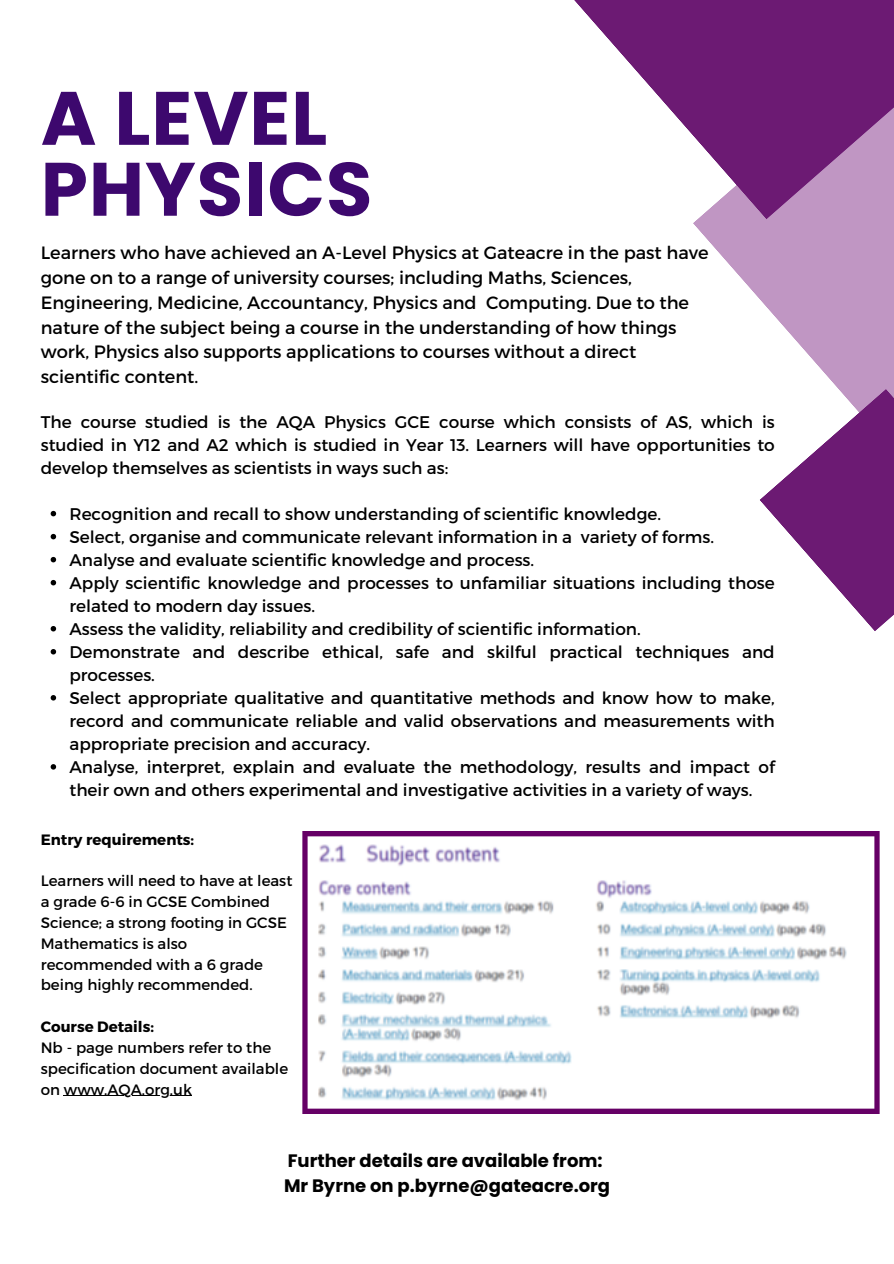
<style>
.page{position:relative;width:894px;height:1264px;background:#fff}
.page>*{position:absolute;margin:0;border:0;box-sizing:border-box;transform-origin:0 0}
.t1{font:700 75.45px/70.8px "Poppins";letter-spacing:.015em;color:#3d086e}
.t2{font:700 18px/24.8px "Poppins";color:#000}
.t3{font:17.85px/24.8px "Montserrat";color:#000}
.t4{font:16.8px/23px "Montserrat";color:#000}
.t5{font:15px/20.9px "Montserrat";color:#000}
.t6{font:700 15px "Montserrat";color:#000}
</style>
<div class="page">
<svg style="left:693px;top:219px;width:200px;height:170px;fill:#c096c3"></svg>
<svg style="left:760px;top:389px;width:133px;height:242px"></svg>
<svg style="left:574px;top:0;width:319px;height:219px;fill:#6c1a73"></svg>
<svg style="left:51px;top:511px;width:5px;height:5px"></svg>
<svg style="left:51px;top:534px;width:5px;height:5px"></svg>
<svg style="left:51px;top:557px;width:5px;height:5px"></svg>
<svg style="left:51px;top:580px;width:5px;height:5px"></svg>
<svg style="left:51px;top:626px;width:5px;height:5px"></svg>
<svg style="left:51px;top:649px;width:5px;height:5px"></svg>
<svg style="left:51px;top:695px;width:5px;height:5px"></svg>
<svg style="left:51px;top:764px;width:5px;height:5px"></svg>
<img style="left:302px;top:831px;width:578px;height:282px">
<hr style="left:64px;top:1095px;width:128px;height:1px;background:#000">
<p class="t1" style="left:41px;top:83px;width:333px">A LEVEL<br>PHYSICS</p>
<h4 class="t3" style="left:41px;top:240px;width:669px">Learners who have achieved an A-Level Physics at Gateacre in the past have gone on to a range of university courses; including Maths, Sciences, Engineering, Medicine, Accountancy, Physics and Computing. Due to the nature of the subject being a course in the understanding of how things work, Physics also supports applications to courses without a direct scientific content.</h4>
<h1 class="t4" style="left:41px;top:409px;width:735px;text-align:justify">The course studied is the AQA Physics GCE course which consists of AS, which is studied in Y12 and A2 which is studied in Year 13. Learners will have opportunities to develop themselves as scientists in ways such as:</h1>
<h3 class="t4" style="left:69px;top:501px;width:593px">Recognition and recall to show understanding of scientific knowledge.</h3>
<h3 class="t4" style="left:69px;top:524px;width:646px">Select, organise and communicate relevant information in a variety of forms.</h3>
<p class="t4" style="left:69px;top:547px;width:466px">Analyse and evaluate scientific knowledge and process.</p>
<p class="t4" style="left:69px;top:570px;width:706px">Apply scientific knowledge and processes to unfamiliar situations including those related to modern day issues.</p>
<p class="t4" style="left:69px;top:616px;width:572px">Assess the validity, reliability and credibility of scientific information.</p>
<p class="t4" style="left:69px;top:639px;width:706px">Demonstrate and describe ethical, safe and skilful practical techniques and processes.</p>
<p class="t4" style="left:69px;top:685px;width:706px;text-align:justify">Select appropriate qualitative and quantitative methods and know how to make, record and communicate reliable and valid observations and measurements with appropriate precision and accuracy.</p>
<p class="t4" style="left:69px;top:754px;width:706px">Analyse, interpret, explain and evaluate the methodology, results and impact of their own and others experimental and investigative activities in a variety of ways.</p>
<p class="t6" style="left:41px;top:829px;width:155px">Entry requirements:</p>
<p class="t5" style="left:41px;top:869px;width:253px">Learners will need to have at least a grade 6-6 in GCSE Combined<br>Science; a strong footing in GCSE<br>Mathematics is also recommended with a 6 grade being highly recommended.</p>
<p class="t6" style="left:41px;top:1016px;width:115px">Course Details:</p>
<p class="t5" style="left:41px;top:1036px;width:249px">Nb - page numbers refer to the specification document available on www.AQA.org.uk</p>
<h2 class="t2" style="left:284px;top:1148px;width:327px">Further details are available from:<br>Mr Byrne on p.byrne@gateacre.org</h2>
</div>
